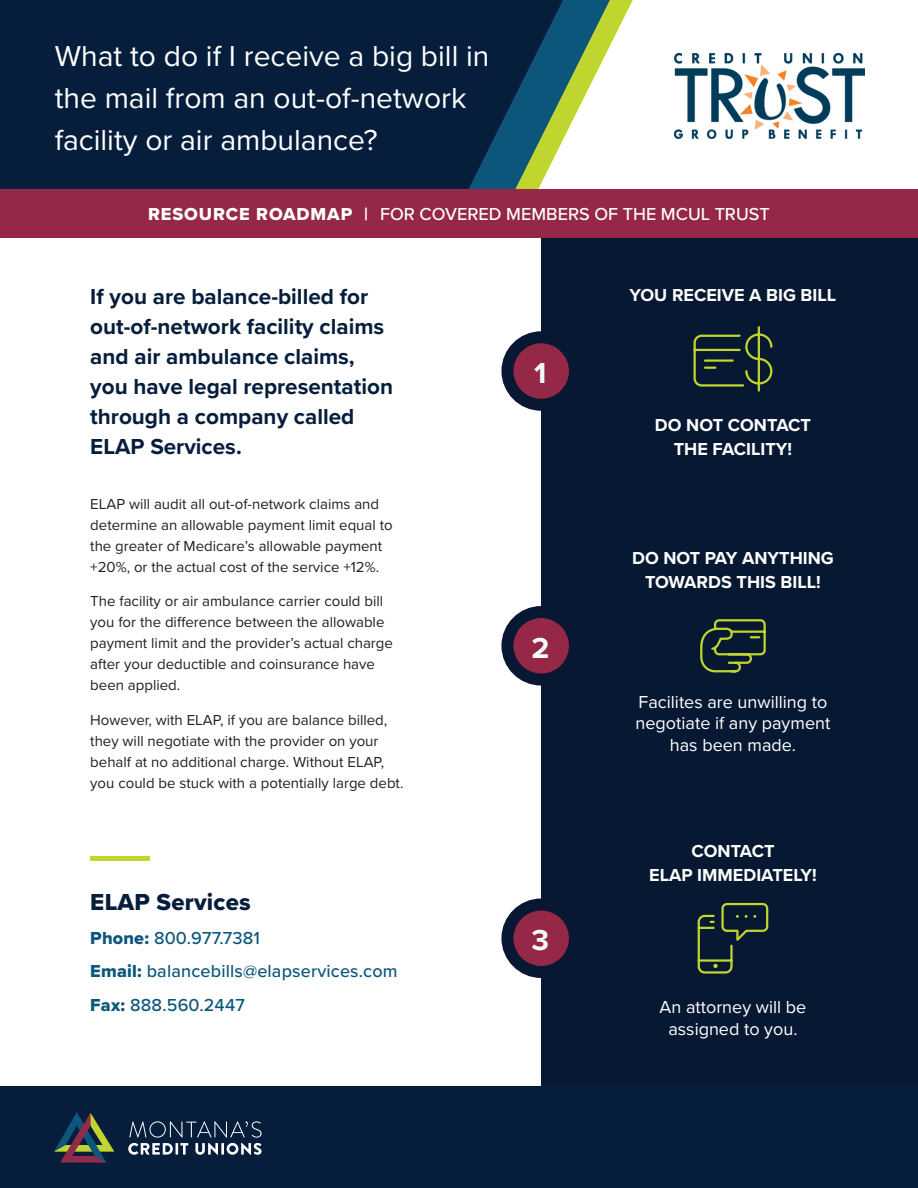
<style>
.page{position:relative;width:918px;height:1188px;background:#fff}
.page>*{position:absolute;margin:0;border:0;box-sizing:border-box;transform-origin:0 0}
.t1{font:30px/42px "Proxima Nova";color:#fff}
.t2{font:700 30px "Proxima Nova";color:#f3f8f8}
.t3{font:24px "Proxima Nova Extrabld";letter-spacing:.01em;color:#061e3c}
.t4{font:700 22.5px/30px "Proxima Nova";color:#061e3c}
.t5{font:700 18px/24px "Proxima Nova";color:#fff;text-align:center}
.t6{font:18px/21.6px "Proxima Nova";color:#fff;text-align:center}
.t7{font:500 18px "Proxima Nova";letter-spacing:.01em;color:#0c567c}
.t8{font:500 18px "Proxima Nova";color:#fff}
.t9{font:15px/21px "Proxima Nova";color:#231f20}
.s1{font-family:"Proxima Nova Extrabld";font-weight:400}
.s2{font-weight:700}
</style>
<div class="page">
<div style="left:541px;top:238px;width:377px;height:950px;background:#071832"></div>
<svg style="left:700px;top:619px;width:66px;height:54px"></svg>
<svg style="left:507px;top:612px;width:68px;height:68px;background:#7d2542"></svg>
<div style="left:501px;top:606px;width:80px;height:80px;border:12px solid #091832;border-radius:50%"></div>
<svg style="left:697px;top:902px;width:72px;height:72px"></svg>
<svg style="left:507px;top:905px;width:68px;height:67px;background:#7e2542"></svg>
<div style="left:501px;top:899px;width:80px;height:79px;border:12px solid #091832;border-radius:50%"></div>
<svg style="left:507px;top:337px;width:68px;height:68px;background:#7d2542"></svg>
<div style="left:501px;top:331px;width:80px;height:80px;border:12px solid #091832;border-radius:50%"></div>
<svg style="left:693px;top:326px;width:80px;height:66px"></svg>
<div style="left:90px;top:856px;width:59px;height:5px;background:#c1d42f"></div>
<div style="left:0;top:189px;width:918px;height:49px;background:#942846"></div>
<div style="left:0;top:0;width:918px;height:189px;background:#061e3c"></div>
<svg style="left:469px;top:96px;width:46px;height:93px"></svg>
<svg style="left:515px;top:50px;width:23px;height:139px;fill:#0c567c"></svg>
<svg style="left:538px;top:0;width:380px;height:189px;background:#e3ebe3"></svg>
<img style="left:675px;top:54px;width:189px;height:85px">
<div style="left:0;top:1087px;width:918px;height:101px;background:#061e3c"></div>
<svg style="left:54px;top:1112px;width:60px;height:51px"></svg>
<svg style="left:128px;top:1121px;width:134px;height:34px"></svg>
<p class="t1" style="left:55px;top:34px;width:436px">What to do if I receive a big bill in the mail from an out-of-network facility or air ambulance?</p>
<p class="t8" style="left:148px;top:201px;width:623px"><span class="s1">RESOURCE ROADMAP</span> <span class="s2">|</span> FOR COVERED MEMBERS OF THE MCUL TRUST</p>
<p class="t4" style="left:90px;top:281px;width:304px">If you are balance-billed for out-of-network facility claims and air ambulance claims, you have legal representation through a company called<br>ELAP Services.</p>
<p class="t9" style="left:90px;top:493px;width:304px">ELAP will audit all out-of-network claims and determine an allowable payment limit equal to the greater of Medicare’s allowable payment +20%, or the actual cost of the service +12%.</p>
<p class="t9" style="left:90px;top:590px;width:304px">The facility or air ambulance carrier could bill you for the difference between the allowable payment limit and the provider’s actual charge after your deductible and coinsurance have been applied.</p>
<p class="t9" style="left:90px;top:709px;width:315px">However, with ELAP, if you are balance billed, they will negotiate with the provider on your behalf at no additional charge. Without ELAP, you could be stuck with a potentially large debt.</p>
<p class="t3" style="left:90px;top:884px;width:162px">ELAP Services</p>
<p class="t7" style="left:90px;top:924px;width:171px"><span class="s1">Phone:</span> 800.977.7381</p>
<p class="t7" style="left:90px;top:958px;width:309px"><span class="s1">Email:</span> balancebills@elapservices.com</p>
<p class="t7" style="left:90px;top:992px;width:156px"><span class="s1">Fax:</span> 888.560.2447</p>
<p class="t2" style="left:534px;top:351px;width:14px">1</p>
<p class="t2" style="left:531px;top:625px;width:19px">2</p>
<p class="t2" style="left:532px;top:918px;width:19px">3</p>
<p class="t5" style="left:630px;top:282px;width:208px">YOU RECEIVE A BIG BILL</p>
<p class="t5" style="left:655px;top:413px;width:157px">DO NOT CONTACT<br>THE FACILITY!</p>
<p class="t5" style="left:632px;top:546px;width:203px">DO NOT PAY ANYTHING<br>TOWARDS THIS BILL!</p>
<p class="t6" style="left:636px;top:690px;width:196px">Facilites are unwilling to negotiate if any payment has been made.</p>
<p class="t5" style="left:649px;top:838px;width:169px">CONTACT<br>ELAP IMMEDIATELY!</p>
<p class="t6" style="left:660px;top:996px;width:148px">An attorney will be assigned to you.</p>
</div>
